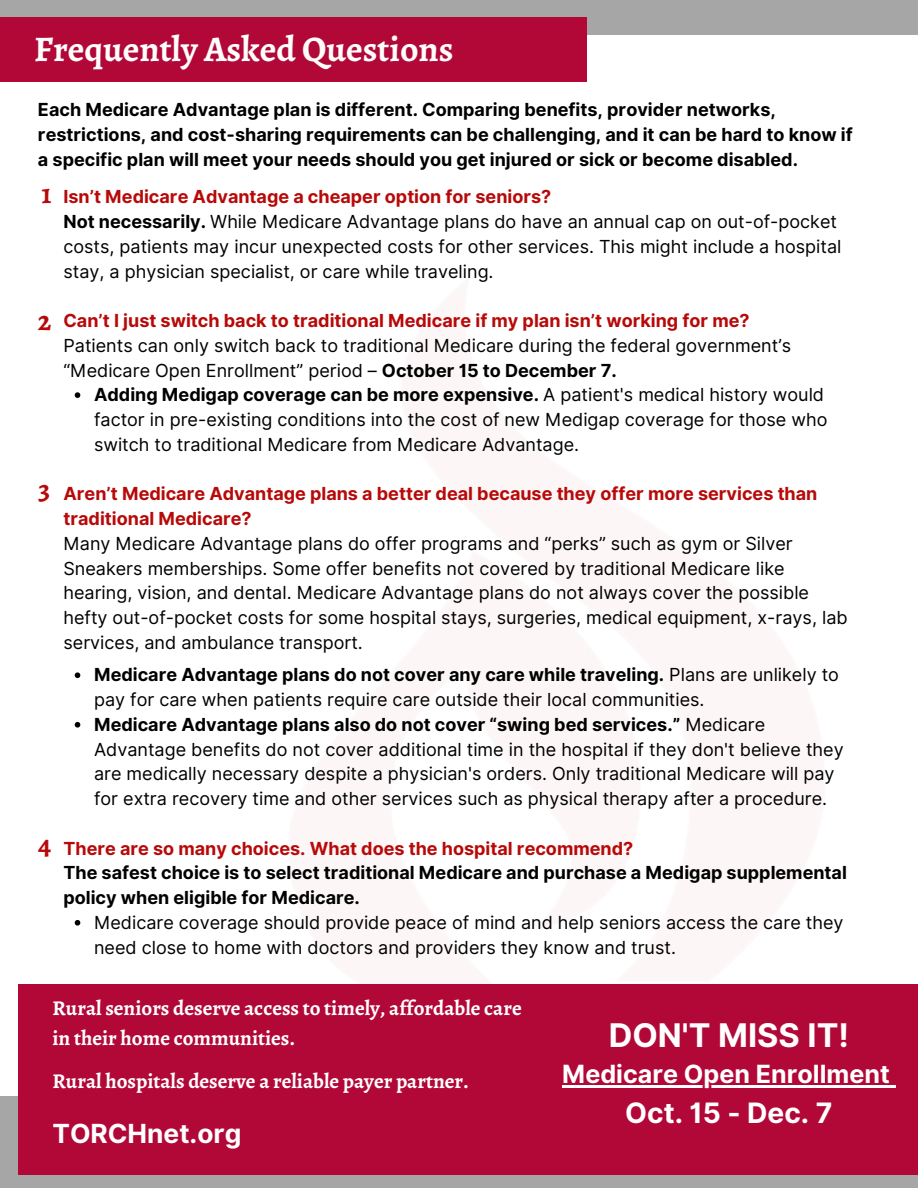
<style>
.page{position:relative;width:918px;height:1188px;background:#fff}
.page>*{position:absolute;margin:0;border:0;box-sizing:border-box;transform-origin:0 0}
.t1{font:700 36px "Alegreya";color:#fdfdfc}
.t2{font:700 32.55px "Inter";color:#fff}
.t3{font:700 28.05px "Inter";color:#fff}
.t4{font:700 28.05px "Alegreya";color:#b80909}
.t5{font:700 26.25px "Inter";color:#fff}
.t6{font:700 25.05px "Inter";color:#fff}
.t7{font:700 21px/29.2px "Alegreya";color:#fff}
.t8{font:18px/24.8px "Inter";color:#000}
.t9{font:700 18px/24.8px "Inter";color:#000}
.t10{font:700 18px/24.8px "Inter";color:#b80909}
.s1{font-weight:700}
</style>
<div class="page">
<div style="left:0;top:0;width:918px;height:35px;background:#a6a6a6"></div>
<div style="left:0;top:1096px;width:918px;height:92px;background:#a6a6a6"></div>
<div style="left:18px;top:984px;width:900px;height:191px;background:#b20838"></div>
<div style="left:0;top:18px;width:587px;height:64px;background:#b20838"></div>
<svg style="left:75px;top:392px;width:5px;height:6px"></svg>
<svg style="left:75px;top:672px;width:5px;height:6px"></svg>
<svg style="left:75px;top:722px;width:5px;height:6px"></svg>
<svg style="left:75px;top:920px;width:5px;height:6px"></svg>
<hr style="left:562px;top:1086px;width:328px;height:2px;background:#fff">
<svg style="left:890px;top:1086px;width:6px;height:2px"></svg>
<p class="t1" style="left:34px;top:25px;width:421px">Frequently Asked Questions</p>
<p class="t9" style="left:38px;top:97px;width:816px">Each Medicare Advantage plan is different. Comparing benefits, provider networks, restrictions, and cost-sharing requirements can be challenging, and it can be hard to know if a specific plan will meet your needs should you get injured or sick or become disabled.</p>
<p class="t4" style="left:42px;top:174px;width:12px">1</p>
<p class="t4" style="left:38px;top:302px;width:15px">2</p>
<p class="t4" style="left:38px;top:826px;width:15px">4</p>
<p class="t10" style="left:63px;top:184px;width:489px">Isn’t Medicare Advantage a cheaper option for seniors?</p>
<p class="t8" style="left:63px;top:209px;width:779px"><span class="s1">Not necessarily.</span> While Medicare Advantage plans do have an annual cap on out-of-pocket costs, patients may incur unexpected costs for other services. This might include a hospital stay, a physician specialist, or care while traveling.</p>
<p class="t10" style="left:63px;top:308px;width:688px">Can’t I just switch back to traditional Medicare if my plan isn’t working for me?</p>
<p class="t8" style="left:63px;top:333px;width:729px">Patients can only switch back to traditional Medicare during the federal government’s “Medicare Open Enrollment” period – <span class="s1">October 15 to December 7.</span></p>
<p class="t8" style="left:94px;top:382px;width:735px"><span class="s1">Adding Medigap coverage can be more expensive.</span> A patient's medical history would factor in pre-existing conditions into the cost of new Medigap coverage for those who switch to traditional Medicare from Medicare Advantage.</p>
<p class="t10" style="left:63px;top:481px;width:756px">Aren’t Medicare Advantage plans a better deal because they offer more services than traditional Medicare?</p>
<p class="t8" style="left:63px;top:531px;width:786px">Many Medicare Advantage plans do offer programs and “perks” such as gym or Silver Sneakers memberships. Some offer benefits not covered by traditional Medicare like hearing, vision, and dental. Medicare Advantage plans do not always cover the possible hefty out-of-pocket costs for some hospital stays, surgeries, medical equipment, x-rays, lab services, and ambulance transport.</p>
<p class="t8" style="left:94px;top:663px;width:747px"><span class="s1">Medicare Advantage plans do not cover any care while traveling.</span> Plans are unlikely to pay for care when patients require care outside their local communities.</p>
<p class="t8" style="left:94px;top:712px;width:751px"><span class="s1">Medicare Advantage plans also do not cover “swing bed services.”</span> Medicare Advantage benefits do not cover additional time in the hospital if they don't believe they are medically necessary despite a physician's orders. Only traditional Medicare will pay for extra recovery time and other services such as physical therapy after a procedure.</p>
<p class="t10" style="left:63px;top:836px;width:571px">There are so many choices. What does the hospital recommend?</p>
<p class="t9" style="left:63px;top:861px;width:785px">The safest choice is to select traditional Medicare and purchase a Medigap supplemental policy when eligible for Medicare.</p>
<p class="t8" style="left:94px;top:910px;width:751px">Medicare coverage should provide peace of mind and help seniors access the care they need close to home with doctors and providers they know and trust.</p>
<p class="t7" style="left:52px;top:994px;width:471px">Rural seniors deserve access to timely, affordable care in their home communities.</p>
<p class="t7" style="left:52px;top:1067px;width:418px">Rural hospitals deserve a reliable payer partner.</p>
<p class="t5" style="left:52px;top:1117px;width:190px">TORCHnet.org</p>
<p class="t2" style="left:609px;top:1016px;width:242px">DON'T MISS IT!</p>
<p class="t6" style="left:562px;top:1059px;width:329px">Medicare Open Enrollment</p>
<p class="t3" style="left:625px;top:1096px;width:209px">Oct. 15 - Dec. 7</p>
</div>
